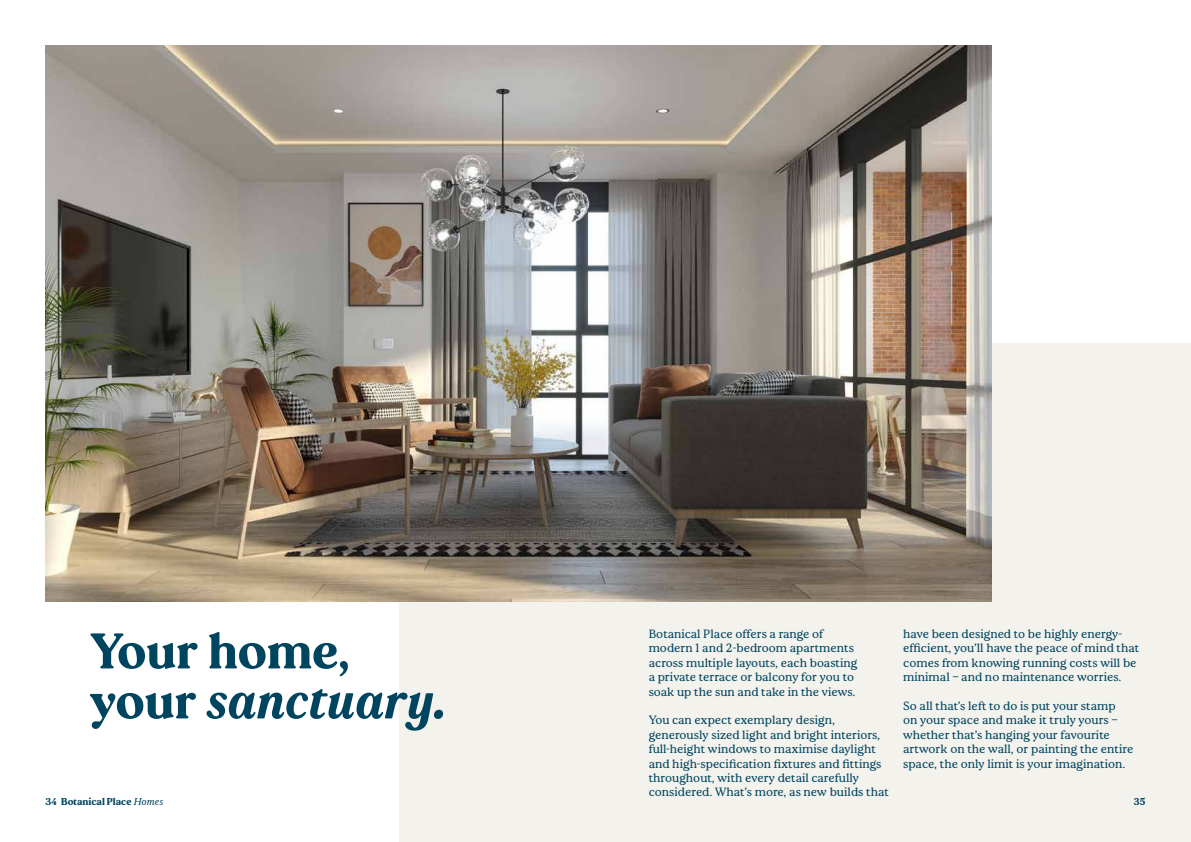
<style>
.page{position:relative;width:1191px;height:842px;background:#fff}
.page>*{position:absolute;margin:0;border:0;box-sizing:border-box;transform-origin:0 0}
.t1{font:700 50px/50px "Thrive";color:#004560}
.t2{font:12px/14.4px "Thrive";color:#004560}
.t3{font:700 10px "Thrive";color:#004560}
.s1{font-style:italic}
.s2{font-weight:400;font-style:italic}
</style>
<div class="page">
<div style="left:399px;top:343px;width:792px;height:499px;background:#f3f2ed"></div>
<img style="left:45px;top:45px;width:946px;height:557px">
<p class="t2" style="left:648px;top:627px;width:210px">Botanical Place offers a range of modern 1 and 2-bedroom apartments across multiple layouts, each boasting a private terrace or balcony for you to soak up the sun and take in the views.</p>
<p class="t2" style="left:648px;top:713px;width:242px">You can expect exemplary design, generously sized light and bright interiors, full-height windows to maximise daylight and high-specification fixtures and fittings throughout, with every detail carefully considered. What’s more, as new builds that</p>
<p class="t2" style="left:903px;top:627px;width:238px">have been designed to be highly energy&shy;efficient, you’ll have the peace of mind that comes from knowing running costs will be minimal – and no maintenance worries.</p>
<p class="t2" style="left:903px;top:699px;width:232px">So all that’s left to do is put your stamp<br>on your space and make it truly yours – whether that’s hanging your favourite artwork on the wall, or painting the entire space, the only limit is your imagination.</p>
<h1 class="t1" style="left:90px;top:626px;width:358px">Your home, your <span class="s1">sanctuary.</span></h1>
<p class="t3" style="left:45px;top:795px;width:120px">34 Botanical Place <span class="s2">Homes</span></p>
<p class="t3" style="left:1133px;top:795px;width:13px">35</p>
</div>
